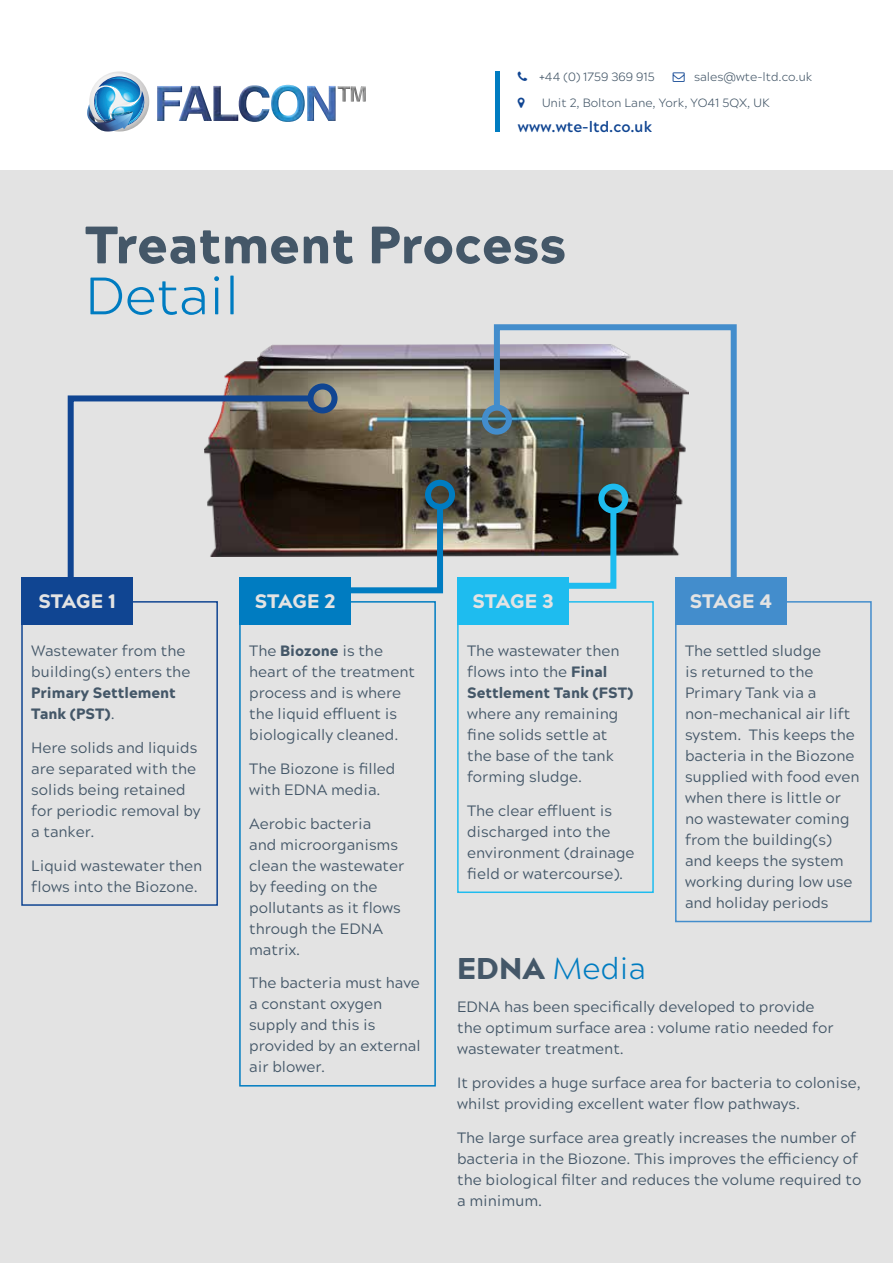
<style>
.page{position:relative;width:893px;height:1263px;background:#fff}
.page>*{position:absolute;margin:0;border:0;box-sizing:border-box;transform-origin:0 0}
.t1{font:900 52.5px "Acherus Grotesque";color:#445768}
.t2{font:300 52.5px "Acherus Grotesque";color:#007cc1}
.t3{font:300 30px "Acherus Grotesque";color:#007cc1}
.t4{font:900 19.5px "Acherus Grotesque";letter-spacing:-.005em;color:#e3e3e3}
.t5{font:15px/21px "Acherus Grotesque";color:#445768}
.t6{font:900 15px/21px "Acherus Grotesque";color:#445768}
.t7{font:700 15px "Acherus Grotesque";color:#104592}
.t8{font:300 12px/25.2px "Acherus Grotesque";color:#445768}
.s1{font-weight:400}
.s2{font-weight:900}
.s3{font-weight:900;color:#445768}
</style>
<div class="page">
<div style="left:0;top:170px;width:893px;height:1093px;background:#e3e3e3"></div>
<img style="left:157px;top:85px;width:179px;height:37px">
<img style="left:338px;top:86px;width:28px;height:15px">
<img style="left:87px;top:71px;width:62px;height:61px">
<div style="left:495px;top:71px;width:5px;height:61px;background:#007cc1"></div>
<img style="left:224px;top:344px;width:267px;height:212px">
<div style="left:21px;top:601px;width:197px;height:305px;border:2px solid #104592"></div>
<div style="left:21px;top:578px;width:112px;height:47px;background:#104592"></div>
<div style="left:239px;top:601px;width:197px;height:485px;border:2px solid #007cc1"></div>
<div style="left:239px;top:578px;width:112px;height:47px;background:#007cc1"></div>
<div style="left:457px;top:601px;width:197px;height:292px;border:2px solid #1ebcef"></div>
<div style="left:457px;top:578px;width:112px;height:47px;background:#1ebcef"></div>
<div style="left:675px;top:601px;width:197px;height:321px;border:2px solid #438dcc"></div>
<div style="left:675px;top:578px;width:112px;height:47px;background:#438dcc"></div>
<svg style="left:65px;top:392px;width:251px;height:186px"></svg>
<div style="left:308px;top:383px;width:30px;height:30px;border:6px solid #104592;border-radius:50%"></div>
<svg style="left:236px;top:501px;width:210px;height:93px"></svg>
<div style="left:425px;top:480px;width:30px;height:30px;border:6px solid #007cc1;border-radius:50%"></div>
<svg style="left:569px;top:583px;width:48px;height:6px"></svg>
<img style="left:491px;top:324px;width:249px;height:259px">
<div style="left:482px;top:405px;width:30px;height:30px;border:6px solid #438dcc;border-radius:50%"></div>
<p class="t8" style="left:542px;top:64px;width:272px;text-indent:152px">sales@wte-ltd.co.uk<br>Unit 2, Bolton Lane, York, YO41 5QX, UK</p>
<p class="t7" style="left:518px;top:114px;width:136px">www.wte-ltd.co.uk</p>
<p class="t8" style="left:539px;top:64px;width:117px"><span class="s1">+</span>44 (0) 1759 369 915</p>
<h1 class="t1" style="left:85px;top:199px;width:483px">Treatment Process</h1>
<h1 class="t2" style="left:85px;top:252px;width:156px">Detail</h1>
<h3 class="t4" style="left:38px;top:584px;width:79px">STAGE 1</h3>
<h3 class="t4" style="left:255px;top:584px;width:82px">STAGE 2</h3>
<h3 class="t4" style="left:472px;top:584px;width:83px">STAGE 3</h3>
<h3 class="t4" style="left:690px;top:584px;width:84px">STAGE 4</h3>
<p class="t5" style="left:31px;top:639px;width:161px">Wastewater from the building(s) enters the</p>
<p class="t6" style="left:31px;top:681px;width:146px">Primary Settlement<br>Tank (PST)<span class="s1">.</span></p>
<p class="t5" style="left:31px;top:736px;width:171px">Here solids and liquids are separated with the solids being retained for periodic removal by a tanker.</p>
<p class="t5" style="left:31px;top:854px;width:173px">Liquid wastewater then flows into the Biozone.</p>
<p class="t5" style="left:249px;top:639px;width:167px">The <span class="s2">Biozone</span> is the heart of the treatment process and is where the liquid effluent is biologically cleaned.</p>
<p class="t5" style="left:249px;top:757px;width:148px">The Biozone is filled with EDNA media.</p>
<p class="t5" style="left:249px;top:812px;width:157px">Aerobic bacteria<br>and microorganisms clean the wastewater by feeding on the pollutants as it flows through the EDNA matrix.</p>
<p class="t5" style="left:249px;top:972px;width:173px">The bacteria must have a constant oxygen supply and this is provided by an external air blower.</p>
<p class="t5" style="left:467px;top:639px;width:168px">The wastewater then flows into the <span class="s2">Final<br>Settlement Tank (FST)</span></p>
<p class="t5" style="left:467px;top:702px;width:153px">where any remaining fine solids settle at the base of the tank forming sludge.</p>
<p class="t5" style="left:467px;top:799px;width:169px">The clear effluent is discharged into the environment (drainage field or watercourse).</p>
<p class="t5" style="left:685px;top:639px;width:176px">The settled sludge<br>is returned to the<br>Primary Tank via a non-mechanical air lift system. This keeps the bacteria in the Biozone supplied with food even when there is little or no wastewater coming from the building(s) and keeps the system working during low use and holiday periods</p>
<h2 class="t3" style="left:457px;top:943px;width:190px"><span class="s3">EDNA</span> Media</h2>
<p class="t5" style="left:457px;top:996px;width:378px">EDNA has been specifically developed to provide the optimum surface area : volume ratio needed for wastewater treatment.</p>
<p class="t5" style="left:457px;top:1071px;width:405px">It provides a huge surface area for bacteria to colonise, whilst providing excellent water flow pathways.</p>
<p class="t5" style="left:457px;top:1126px;width:406px">The large surface area greatly increases the number of bacteria in the Biozone. This improves the efficiency of the biological filter and reduces the volume required to a minimum.</p>
</div>
